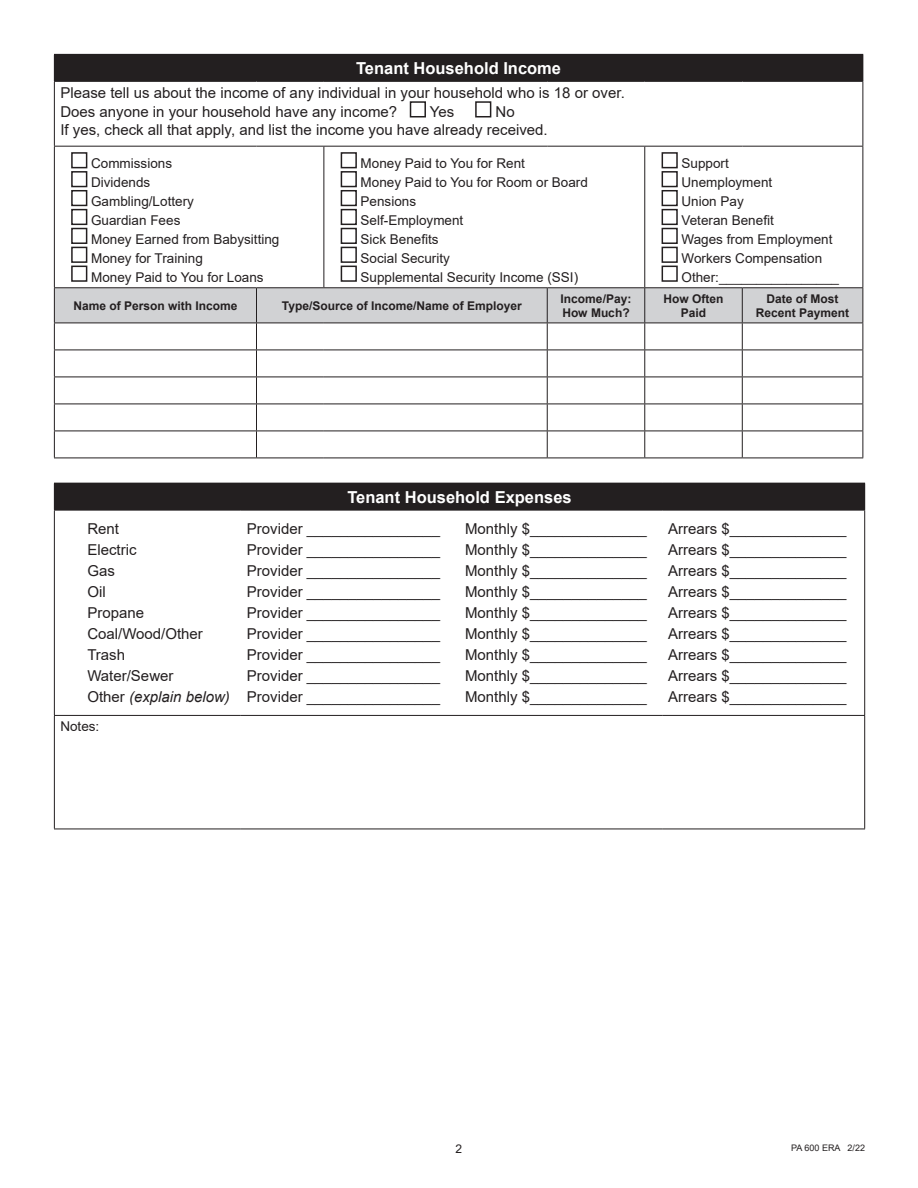
<style>
.page{position:relative;width:918px;height:1188px;background:#fff}
.page>*{position:absolute;margin:0;border:0;box-sizing:border-box;transform-origin:0 0}
.t1{font:700 16.5px "Arial";color:#fff}
.t2{font:15px/21px "Arial";color:#231f20}
.t3{font:13.5px/18.9px "Arial";color:#231f20}
.t4{font:700 12px/14.4px "Arial";color:#231f20;text-align:center}
.t5{font:12px "Arial";color:#231f20}
.t6{font:9px "Arial";color:#231f20}
.s1{font-style:italic}
</style>
<div class="page">
<div style="left:54px;top:54px;width:809px;height:27px;background:#231f20"></div>
<hr style="left:54px;top:81px;width:202px;height:1px;background:#231f20">
<hr style="left:54px;top:82px;width:1px;height:64px;background:#231f20">
<hr style="left:256px;top:81px;width:68px;height:1px;background:#231f20">
<hr style="left:324px;top:81px;width:223px;height:1px;background:#231f20">
<hr style="left:547px;top:81px;width:98px;height:1px;background:#231f20">
<hr style="left:645px;top:81px;width:97px;height:1px;background:#231f20">
<hr style="left:742px;top:81px;width:121px;height:1px;background:#231f20">
<hr style="left:862px;top:82px;width:1px;height:64px;background:#231f20">
<hr style="left:54px;top:146px;width:202px;height:1px;background:#231f20">
<hr style="left:54px;top:147px;width:1px;height:140px;background:#231f20">
<hr style="left:256px;top:146px;width:68px;height:1px;background:#231f20">
<hr style="left:324px;top:146px;width:223px;height:1px;background:#231f20">
<hr style="left:324px;top:147px;width:1px;height:140px;background:#231f20">
<hr style="left:547px;top:146px;width:98px;height:1px;background:#231f20">
<hr style="left:645px;top:146px;width:97px;height:1px;background:#231f20">
<hr style="left:644px;top:147px;width:1px;height:140px;background:#231f20">
<hr style="left:742px;top:146px;width:121px;height:1px;background:#231f20">
<hr style="left:862px;top:147px;width:1px;height:140px;background:#231f20">
<hr style="left:54px;top:287px;width:202px;height:1px;background:#231f20">
<hr style="left:256px;top:287px;width:68px;height:1px;background:#231f20">
<hr style="left:324px;top:287px;width:223px;height:1px;background:#231f20">
<hr style="left:547px;top:287px;width:98px;height:1px;background:#231f20">
<hr style="left:645px;top:287px;width:97px;height:1px;background:#231f20">
<hr style="left:742px;top:287px;width:121px;height:1px;background:#231f20">
<svg style="left:54px;top:288px;width:809px;height:170px"></svg>
<hr style="left:54px;top:458px;width:202px;height:1px;background:#231f20">
<hr style="left:256px;top:458px;width:68px;height:1px;background:#231f20">
<hr style="left:324px;top:458px;width:223px;height:1px;background:#231f20">
<hr style="left:547px;top:458px;width:98px;height:1px;background:#231f20">
<hr style="left:645px;top:458px;width:97px;height:1px;background:#231f20">
<hr style="left:742px;top:458px;width:121px;height:1px;background:#231f20">
<div style="left:410px;top:101px;width:16px;height:16px;border:2px solid #231f20"></div>
<div style="left:475px;top:101px;width:16px;height:16px;border:2px solid #231f20"></div>
<div style="left:71px;top:152px;width:16px;height:16px;border:2px solid #231f20"></div>
<div style="left:71px;top:171px;width:16px;height:16px;border:2px solid #231f20"></div>
<div style="left:71px;top:190px;width:16px;height:16px;border:2px solid #231f20"></div>
<div style="left:71px;top:209px;width:16px;height:16px;border:2px solid #231f20"></div>
<div style="left:71px;top:228px;width:16px;height:16px;border:2px solid #231f20"></div>
<div style="left:71px;top:247px;width:16px;height:16px;border:2px solid #231f20"></div>
<div style="left:71px;top:266px;width:16px;height:16px;border:2px solid #231f20"></div>
<div style="left:341px;top:152px;width:16px;height:16px;border:2px solid #231f20"></div>
<div style="left:341px;top:171px;width:16px;height:16px;border:2px solid #231f20"></div>
<div style="left:341px;top:190px;width:16px;height:16px;border:2px solid #231f20"></div>
<div style="left:341px;top:209px;width:16px;height:16px;border:2px solid #231f20"></div>
<div style="left:341px;top:228px;width:16px;height:16px;border:2px solid #231f20"></div>
<div style="left:341px;top:247px;width:16px;height:16px;border:2px solid #231f20"></div>
<div style="left:341px;top:266px;width:16px;height:16px;border:2px solid #231f20"></div>
<div style="left:662px;top:152px;width:16px;height:16px;border:2px solid #231f20"></div>
<div style="left:662px;top:171px;width:16px;height:16px;border:2px solid #231f20"></div>
<div style="left:662px;top:190px;width:16px;height:16px;border:2px solid #231f20"></div>
<div style="left:662px;top:209px;width:16px;height:16px;border:2px solid #231f20"></div>
<div style="left:662px;top:228px;width:16px;height:16px;border:2px solid #231f20"></div>
<div style="left:662px;top:247px;width:16px;height:16px;border:2px solid #231f20"></div>
<div style="left:662px;top:266px;width:16px;height:16px;border:2px solid #231f20"></div>
<div style="left:54px;top:483px;width:811px;height:27px;background:#231f20"></div>
<hr style="left:54px;top:510px;width:187px;height:1px;background:#231f20">
<hr style="left:54px;top:511px;width:1px;height:204px;background:#231f20">
<hr style="left:241px;top:510px;width:218px;height:1px;background:#231f20">
<hr style="left:459px;top:510px;width:203px;height:1px;background:#231f20">
<hr style="left:662px;top:510px;width:203px;height:1px;background:#231f20">
<hr style="left:864px;top:511px;width:1px;height:204px;background:#231f20">
<hr style="left:54px;top:715px;width:187px;height:1px;background:#231f20">
<hr style="left:54px;top:716px;width:1px;height:113px;background:#231f20">
<hr style="left:241px;top:715px;width:218px;height:1px;background:#231f20">
<hr style="left:459px;top:715px;width:203px;height:1px;background:#231f20">
<hr style="left:662px;top:715px;width:203px;height:1px;background:#231f20">
<hr style="left:864px;top:716px;width:1px;height:113px;background:#231f20">
<hr style="left:54px;top:829px;width:187px;height:1px;background:#231f20">
<hr style="left:241px;top:829px;width:218px;height:1px;background:#231f20">
<hr style="left:459px;top:829px;width:203px;height:1px;background:#231f20">
<hr style="left:662px;top:829px;width:203px;height:1px;background:#231f20">
<p class="t1" style="left:356px;top:56px;width:207px">Tenant Household Income</p>
<p class="t2" style="left:60px;top:83px;width:566px;line-height:19.2px">Please tell us about the income of any individual in your household who is 18 or over.<br>Does anyone in your household have any income?</p>
<p class="t2" style="left:60px;top:103px;width:489px;line-height:18px;text-indent:435px">No<br>If yes, check all that apply, and list the income you have already received.</p>
<p class="t3" style="left:91px;top:154px;width:190px">Commissions<br>Dividends<br>Gambling/Lottery<br>Guardian Fees<br>Money Earned from Babysitting<br>Money for Training<br>Money Paid to You for Loans</p>
<p class="t3" style="left:361px;top:154px;width:229px">Money Paid to You for Rent<br>Money Paid to You for Room or Board<br>Pensions<br>Self-Employment<br>Sick Benefits<br>Social Security<br>Supplemental Security Income (SSI)</p>
<p class="t3" style="left:682px;top:154px;width:159px">Support<br>Unemployment<br>Union Pay<br>Veteran Benefit<br>Wages from Employment<br>Workers Compensation<br>Other:________________</p>
<p class="t4" style="left:73px;top:298px;width:166px">Name of Person with Income</p>
<p class="t4" style="left:282px;top:298px;width:241px">Type/Source of Income/Name of Employer</p>
<p class="t4" style="left:561px;top:291px;width:72px;text-align:left">Income/Pay:<br>How Much?</p>
<p class="t4" style="left:664px;top:291px;width:61px">How Often<br>Paid</p>
<p class="t4" style="left:756px;top:291px;width:95px">Date of Most<br>Recent Payment</p>
<p class="t2" style="left:430px;top:102px;width:26px">Yes</p>
<p class="t1" style="left:347px;top:485px;width:226px">Tenant Household Expenses</p>
<p class="t2" style="left:87px;top:518px;width:144px">Rent<br>Electric<br>Gas<br>Oil<br>Propane<br>Coal/Wood/Other<br>Trash<br>Water/Sewer<br>Other <span class="s1">(explain below)</span></p>
<p class="t2" style="left:247px;top:518px;width:195px;text-align:justify">Provider ________________ Provider ________________ Provider ________________ Provider ________________ Provider ________________ Provider ________________ Provider ________________ Provider ________________ Provider ________________</p>
<p class="t2" style="left:465px;top:518px;width:183px;text-align:justify">Monthly $______________ Monthly $______________ Monthly $______________ Monthly $______________ Monthly $______________ Monthly $______________ Monthly $______________ Monthly $______________ Monthly $______________</p>
<p class="t2" style="left:668px;top:518px;width:180px;text-align:justify">Arrears $______________ Arrears $______________ Arrears $______________ Arrears $______________ Arrears $______________ Arrears $______________ Arrears $______________ Arrears $______________ Arrears $______________</p>
<p class="t3" style="left:60px;top:717px;width:41px">Notes:</p>
<p class="t5" style="left:456px;top:1141px;width:8px">2</p>
<p class="t6" style="left:791px;top:1142px;width:75px">PA 600 ERA 2/22</p>
</div>
